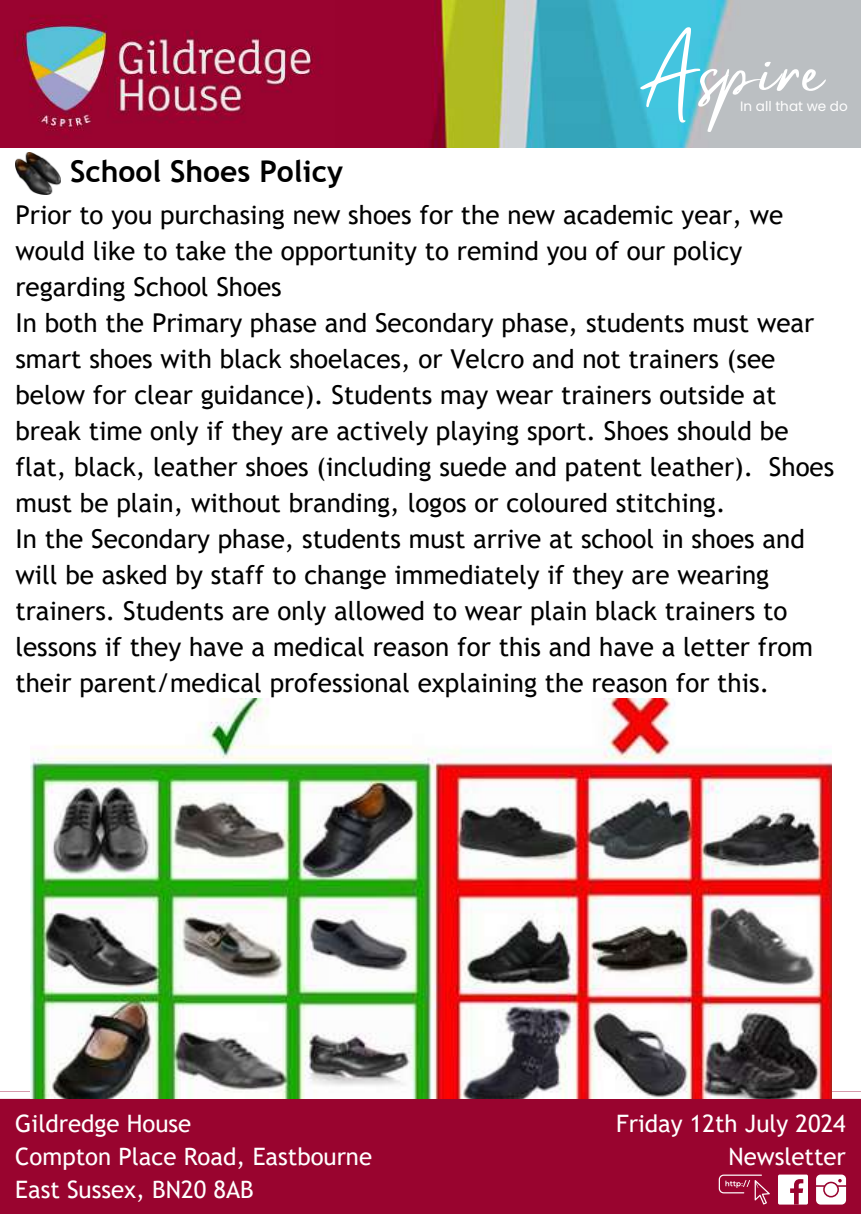
<style>
.page{position:relative;width:861px;height:1214px;background:#fff}
.page>*{position:absolute;margin:0;border:0;box-sizing:border-box;transform-origin:0 0}
.t1{font:66px "Mistrully";color:#fff}
.t2{font:700 30px "Trebuchet MS";color:#000}
.t3{font:26px/36px "Trebuchet MS";color:#000}
.t4{font:24px/33px "Trebuchet MS";color:#fff}
.t5{font:13.6px "Poppins";color:#fff}
</style>
<div class="page">
<div style="left:0;top:1091px;width:861px;height:122px;background:#99042f"></div>
<div style="left:0;top:1091px;width:861px;height:7px;background:#fff"></div>
<svg style="left:816px;top:1174px;width:30px;height:30px"></svg>
<div style="left:778px;top:1174px;width:30px;height:30px;background:#fff;border-radius:2px"></div>
<svg style="left:790px;top:1179px;width:13px;height:25px"></svg>
<svg style="left:719px;top:1174px;width:51px;height:30px"></svg>
<img style="left:1px;top:1px;width:860px;height:147px">
<img style="left:0;top:0;width:335px;height:147px">
<img style="left:30px;top:698px;width:801px;height:401px">
<img style="left:15px;top:152px;width:45px;height:42px">
<p class="t2" style="left:70px;top:154px;width:274px">School Shoes Policy</p>
<h1 class="t1" style="left:637px;top:18px;width:187px">Aspire</h1>
<p class="t5" style="left:740px;top:97px;width:109px">In all that we do</p>
<p class="t3" style="left:15px;top:196px;width:820px">Prior to you purchasing new shoes for the new academic year, we would like to take the opportunity to remind you of our policy regarding School Shoes<br>In both the Primary phase and Secondary phase, students must wear smart shoes with black shoelaces, or Velcro and not trainers (see below for clear guidance). Students may wear trainers outside at break time only if they are actively playing sport. Shoes should be flat, black, leather shoes (including suede and patent leather). Shoes must be plain, without branding, logos or coloured stitching.<br>In the Secondary phase, students must arrive at school in shoes and will be asked by staff to change immediately if they are wearing trainers. Students are only allowed to wear plain black trainers to lessons if they have a medical reason for this and have a letter from their parent/medical professional explaining the reason for this.</p>
<p class="t4" style="left:15px;top:1106px;width:358px">Gildredge House<br>Compton Place Road, Eastbourne<br>East Sussex, BN20 8AB</p>
<p class="t4" style="left:616px;top:1106px;width:231px;text-align:right">Friday 12th July 2024<br>Newsletter</p>
</div>
